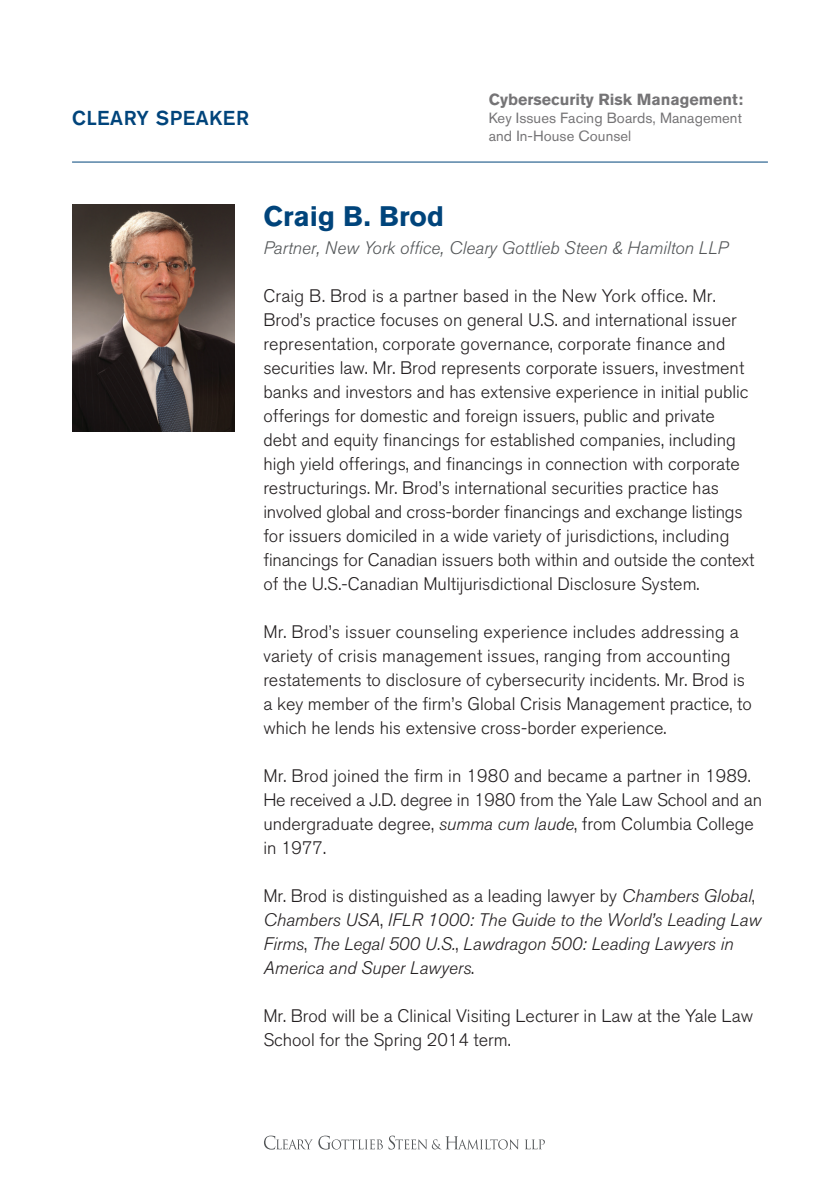
<style>
.page{position:relative;width:840px;height:1191px;background:#fff}
.page>*{position:absolute;margin:0;border:0;box-sizing:border-box;transform-origin:0 0}
.t1{font:700 28px "Akzidenz Grotesk BQ";color:#00447b}
.t2{font:500 20px "Akzidenz Grotesk BQ";letter-spacing:.025em;color:#00447b}
.t3{font:300 18px/24px "Akzidenz Grotesk BQ";color:#231f20}
.t4{font:italic 300 18px/24px "Akzidenz Grotesk BQ";color:#231f20}
.t5{font:italic 300 18px "Akzidenz Grotesk BQ";color:#545759}
.t6{font:700 16px "Akzidenz Grotesk BQ";color:#757476}
.t7{font:14.6px/18px "Akzidenz Grotesk BQ";letter-spacing:.005em;color:#757476}
.s1{font-style:italic}
.s2{font-style:normal}
</style>
<div class="page">
<hr style="left:72px;top:162px;width:695px;height:1px;background:#00447b">
<svg style="left:388px;top:1135px;width:130px;height:14px"></svg>
<svg style="left:264px;top:1135px;width:48px;height:14px"></svg>
<svg style="left:318px;top:1135px;width:64px;height:14px"></svg>
<svg style="left:525px;top:1139px;width:19px;height:10px"></svg>
<img style="left:72px;top:204px;width:163px;height:228px">
<p class="t2" style="left:72px;top:106px;width:178px">CLEARY SPEAKER</p>
<p class="t6" style="left:488px;top:90px;width:256px">Cybersecurity Risk Management:</p>
<p class="t7" style="left:488px;top:109px;width:254px">Key Issues Facing Boards, Management and In-House Counsel</p>
<h1 class="t1" style="left:263px;top:200px;width:182px">Craig B. Brod</h1>
<p class="t5" style="left:263px;top:237px;width:466px">Partner, New York office, Cleary Gottlieb Steen &amp; Hamilton LLP</p>
<p class="t3" style="left:263px;top:284px;width:492px">Craig B. Brod is a partner based in the New York office. Mr.<br>Brod’s practice focuses on general U.S. and international issuer representation, corporate governance, corporate finance and securities law. Mr. Brod represents corporate issuers, investment banks and investors and has extensive experience in initial public offerings for domestic and foreign issuers, public and private<br>debt and equity financings for established companies, including high yield offerings, and financings in connection with corporate restructurings. Mr. Brod’s international securities practice has involved global and cross-border financings and exchange listings for issuers domiciled in a wide variety of jurisdictions, including financings for Canadian issuers both within and outside the context of the U.S.-Canadian Multijurisdictional Disclosure System.</p>
<p class="t3" style="left:263px;top:620px;width:489px">Mr. Brod’s issuer counseling experience includes addressing a variety of crisis management issues, ranging from accounting restatements to disclosure of cybersecurity incidents. Mr. Brod is a key member of the firm’s Global Crisis Management practice, to which he lends his extensive cross-border experience.</p>
<p class="t3" style="left:263px;top:764px;width:500px">Mr. Brod joined the firm in 1980 and became a partner in 1989.<br>He received a J.D. degree in 1980 from the Yale Law School and an undergraduate degree, <span class="s1">summa cum laude</span>, from Columbia College in 1977.</p>
<p class="t4" style="left:263px;top:883px;width:499px"><span class="s2">Mr. Brod is distinguished as a leading lawyer by</span> Chambers Global<span class="s2">, </span>Chambers USA<span class="s2">,</span> IFLR 1000: The Guide to the World’s Leading Law Firms<span class="s2">,</span> The Legal 500 U.S.<span class="s2">,</span> Lawdragon 500: Leading Lawyers in America and Super Lawyers<span class="s2">.</span></p>
<p class="t3" style="left:263px;top:1004px;width:491px">Mr. Brod will be a Clinical Visiting Lecturer in Law at the Yale Law<br>School for the Spring 2014 term.</p>
</div>
